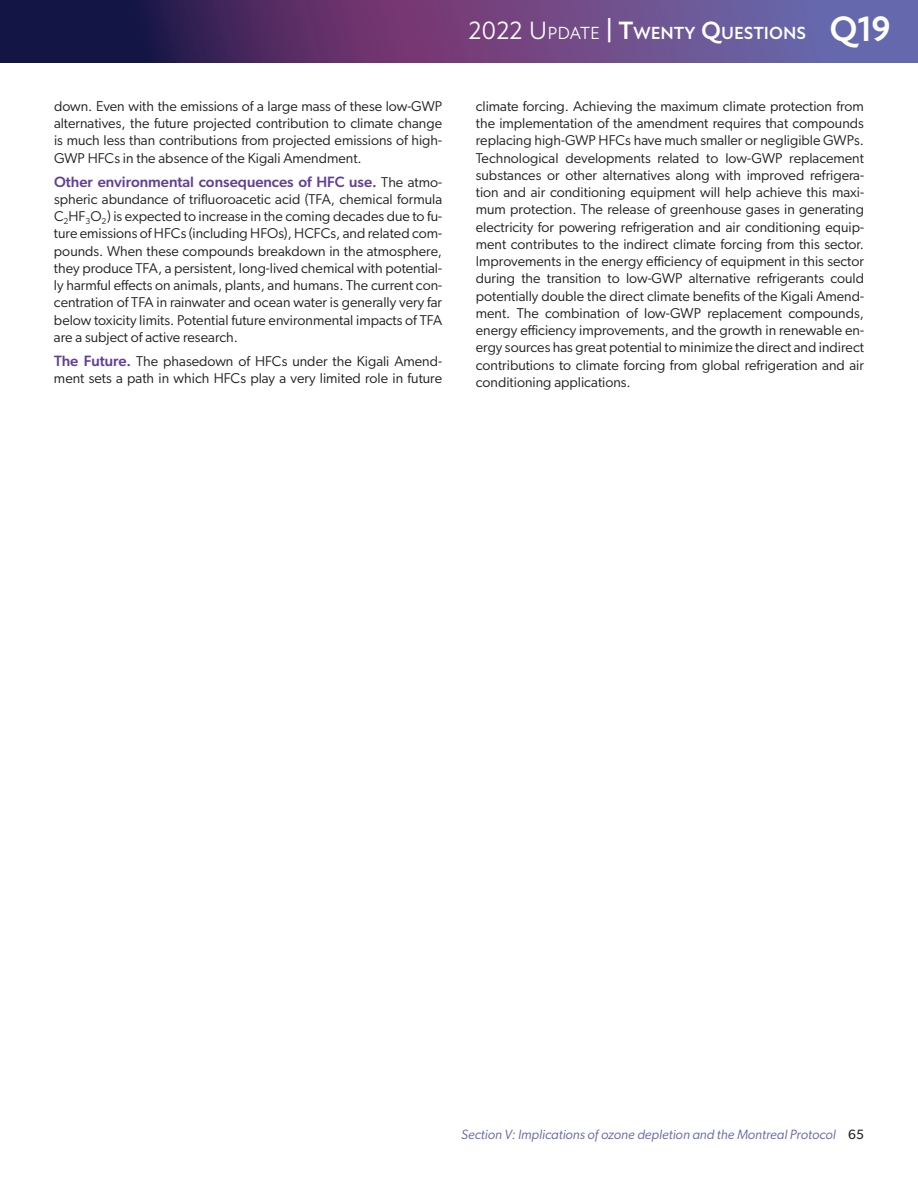
<style>
.page{position:relative;width:918px;height:1188px;background:#fff}
.page>*{position:absolute;margin:0;border:0;box-sizing:border-box;transform-origin:0 0}
.t1{font:700 36px "New Atten";color:#fff}
.ES_Section_Headings{font:700 17.85px "New Atten";color:#fff}
.Paragraph_Style_1{font:500 15px "Gibson";color:#634097}
.Paragraph_Style_1-2{font:14.25px/17.2px "Gibson";color:#231f20;text-align:justify}
.t2{font:italic 13.5px "Gibson";color:#6568ad}
.s1{font-weight:400;font-size:14.25px;color:#231f20}
.s2{font-weight:500;font-size:15px;color:#634097}
.s3{font-weight:400;font-size:25.5px}
.s4{font-weight:400}
.s5{font-size:25.5px}
.s6{font-style:normal;color:#231f20}
</style>
<div class="page">
<svg style="left:0;top:0;width:918px;height:63px;background:#563e78"></svg>
<p class="Paragraph_Style_1-2" style="left:54px;top:97px;width:390px">down. Even with the emissions of a large mass of these low-GWP alternatives, the future projected contribution to climate change is much less than contributions from projected emissions of high-GWP HFCs in the absence of the Kigali Amendment.</p>
<p class="Paragraph_Style_1" style="left:54px;top:172px;width:390px">Other environmental consequences of HFC use. <span class="s1">The atmo-</span></p>
<p class="Paragraph_Style_1-2" style="left:54px;top:190px;width:390px">spheric abundance of trifluoroacetic acid (TFA, chemical formula C<sub>2</sub>HF<sub>3</sub>O<sub>2</sub>) is expected to increase in the coming decades due to fu&shy;ture emissions of HFCs (including HFOs), HCFCs, and related com&shy;pounds. When these compounds breakdown in the atmosphere, they produce TFA, a persistent, long-lived chemical with potential&shy;ly harmful effects on animals, plants, and humans. The current con&shy;centration of TFA in rainwater and ocean water is generally very far below toxicity limits. Potential future environmental impacts of TFA are a subject of active research.</p>
<p class="Paragraph_Style_1-2" style="left:54px;top:352px;width:390px"><span class="s2">The Future.</span> The phasedown of HFCs under the Kigali Amend&shy;ment sets a path in which HFCs play a very limited role in future</p>
<p class="ES_Section_Headings" style="left:468px;top:22px;width:338px"><span class="s3">2022 U</span><span class="s4">pdate</span> <sup>|</sup> <span class="s5">T</span>WENTY <span class="s5">Q</span>UESTIONS</p>
<p class="t1" style="left:830px;top:8px;width:63px">Q19</p>
<p class="Paragraph_Style_1-2" style="left:476px;top:97px;width:390px">climate forcing. Achieving the maximum climate protection from the implementation of the amendment requires that compounds replacing high-GWP HFCs have much smaller or negligible GWPs.<br>Technological developments related to low-GWP replacement substances or other alternatives along with improved refrigera&shy;tion and air conditioning equipment will help achieve this maxi&shy;mum protection. The release of greenhouse gases in generating electricity for powering refrigeration and air conditioning equip&shy;ment contributes to the indirect climate forcing from this sector.<br>Improvements in the energy efficiency of equipment in this sector during the transition to low-GWP alternative refrigerants could potentially double the direct climate benefits of the Kigali Amend&shy;ment. The combination of low-GWP replacement compounds, energy efficiency improvements, and the growth in renewable en&shy;ergy sources has great potential to minimize the direct and indirect contributions to climate forcing from global refrigeration and air conditioning applications.</p>
<p class="t2" style="left:461px;top:1127px;width:404px">Section V: Implications of ozone depletion and the Montreal Protocol <span class="s6">65</span></p>
</div>
